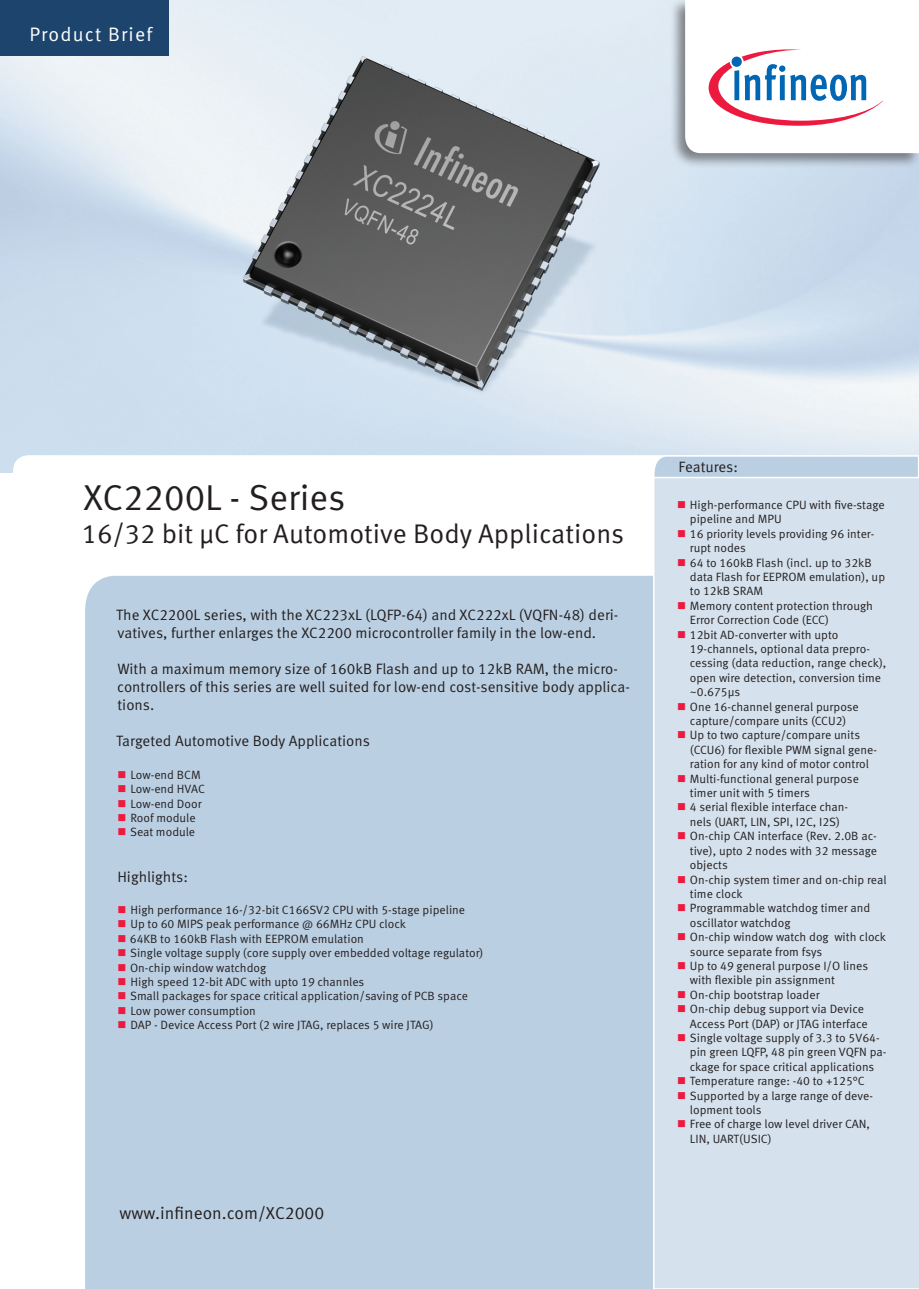
<style>
.page{position:relative;width:919px;height:1289px;background:#fff}
.page>*{position:absolute;margin:0;border:0;box-sizing:border-box;transform-origin:0 0}
.t1{font:36px "Infineon Meta";color:#231f20}
.t2{font:27px "Infineon Meta";color:#231f20}
.t3{font:19.5px "Infineon Meta";letter-spacing:.06em;color:#fff}
.t4{font:17.25px "Infineon Meta";color:#231f20}
.t5{font:15px/18px "Infineon Meta";color:#231f20}
.t6{font:12px/14.4px "Infineon Meta";color:#231f20}
</style>
<div class="page">
<img style="left:0;top:0;width:918px;height:455px">
<div style="left:85px;top:575px;width:568px;height:713px;background:#bbcfe2"></div>
<svg style="left:652px;top:454px;width:266px;height:23px;background:#c2d4e5"></svg>
<div style="left:654px;top:478px;width:264px;height:810px;background:#d5e1ec"></div>
<div style="left:669px;top:0;width:249px;height:168px;background:#231f20;opacity:.5"></div>
<svg style="left:685px;top:0;width:233px;height:153px"></svg>
<div style="left:0;top:0;width:168px;height:55px;background:#1d446d"></div>
<svg style="left:118px;top:771px;width:7px;height:7px"></svg>
<svg style="left:118px;top:785px;width:7px;height:7px"></svg>
<svg style="left:118px;top:799px;width:7px;height:7px"></svg>
<svg style="left:118px;top:814px;width:7px;height:7px"></svg>
<svg style="left:118px;top:828px;width:7px;height:7px"></svg>
<svg style="left:118px;top:906px;width:7px;height:7px"></svg>
<svg style="left:118px;top:920px;width:7px;height:7px"></svg>
<svg style="left:118px;top:934px;width:7px;height:7px"></svg>
<svg style="left:118px;top:949px;width:7px;height:7px"></svg>
<svg style="left:118px;top:963px;width:7px;height:7px"></svg>
<svg style="left:118px;top:978px;width:7px;height:7px"></svg>
<svg style="left:118px;top:992px;width:7px;height:7px"></svg>
<svg style="left:118px;top:1006px;width:7px;height:7px"></svg>
<svg style="left:118px;top:1021px;width:7px;height:7px"></svg>
<svg style="left:678px;top:501px;width:7px;height:7px"></svg>
<svg style="left:678px;top:530px;width:7px;height:7px"></svg>
<svg style="left:678px;top:558px;width:7px;height:7px"></svg>
<svg style="left:678px;top:602px;width:7px;height:7px"></svg>
<svg style="left:678px;top:630px;width:7px;height:7px"></svg>
<svg style="left:678px;top:702px;width:7px;height:7px"></svg>
<svg style="left:678px;top:731px;width:7px;height:7px"></svg>
<svg style="left:678px;top:774px;width:7px;height:7px"></svg>
<svg style="left:678px;top:803px;width:7px;height:7px"></svg>
<svg style="left:678px;top:832px;width:7px;height:7px"></svg>
<svg style="left:678px;top:875px;width:7px;height:7px"></svg>
<svg style="left:678px;top:904px;width:7px;height:7px"></svg>
<svg style="left:678px;top:933px;width:7px;height:7px"></svg>
<svg style="left:678px;top:962px;width:7px;height:7px"></svg>
<svg style="left:678px;top:990px;width:7px;height:7px"></svg>
<svg style="left:678px;top:1005px;width:7px;height:7px"></svg>
<svg style="left:678px;top:1034px;width:7px;height:7px"></svg>
<svg style="left:678px;top:1077px;width:7px;height:7px"></svg>
<svg style="left:678px;top:1091px;width:7px;height:7px"></svg>
<svg style="left:678px;top:1120px;width:7px;height:7px"></svg>
<h3 class="t3" style="left:29px;top:23px;width:124px">Product Brief</h3>
<h1 class="t1" style="left:83px;top:476px;width:263px">XC2200L - Series</h1>
<h2 class="t2" style="left:82px;top:517px;width:543px">16/32 bit µC for Automotive Body Applications</h2>
<p class="t5" style="left:116px;top:606px;width:503px">The XC2200L series, with the XC223xL (LQFP-64) and XC222xL (VQFN-48) deri&shy;vatives, further enlarges the XC2200 microcontroller family in the low-end.</p>
<p class="t5" style="left:117px;top:660px;width:514px">With a maximum memory size of 160kB Flash and up to 12kB RAM, the micro&shy;controllers of this series are well suited for low-end cost-sensitive body applica&shy;tions.</p>
<p class="t5" style="left:116px;top:732px;width:255px">Targeted Automotive Body Applications</p>
<p class="t6" style="left:130px;top:767px;width:76px">Low-end BCM<br>Low-end HVAC<br>Low-end Door<br>Roof module<br>Seat module</p>
<p class="t5" style="left:117px;top:867px;width:72px">Highlights:</p>
<p class="t6" style="left:130px;top:902px;width:355px">High performance 16-/32-bit C166SV2 CPU with 5-stage pipeline<br>Up to 60 MIPS peak performance @ 66MHz CPU clock<br>64KB to 160kB Flash with EEPROM emulation<br>Single voltage supply (core supply over embedded voltage regulator)<br>On-chip window watchdog<br>High speed 12-bit ADC with upto 19 channles<br>Small packages for space critical application/saving of PCB space Low power consumption<br>DAP - Device Access Port (2 wire JTAG, replaces 5 wire JTAG)</p>
<h3 class="t4" style="left:119px;top:1202px;width:206px">www.infineon.com/XC2000</h3>
<p class="t5" style="left:678px;top:458px;width:61px">Features:</p>
<p class="t6" style="left:689px;top:497px;width:198px">High-performance CPU with five-stage pipeline and MPU<br>16 priority levels providing 96 inter&shy;rupt nodes<br>64 to 160kB Flash (incl. up to 32kB data Flash for EEPROM emulation), up to 12kB SRAM<br>Memory content protection through<br>Error Correction Code (ECC)<br>12bit AD-converter with upto<br>19-channels, optional data prepro&shy;cessing (data reduction, range check), open wire detection, conversion time ~0.675μs<br>One 16-channel general purpose capture/compare units (CCU2)<br>Up to two capture/compare units (CCU6) for flexible PWM signal gene&shy;ration for any kind of motor control<br>Multi-functional general purpose timer unit with 5 timers<br>4 serial flexible interface chan-<br>nels (UART, LIN, SPI, I2C, I2S)<br>On-chip CAN interface (Rev. 2.0B ac&shy;tive), upto 2 nodes with 32 message objects<br>On-chip system timer and on-chip real time clock<br>Programmable watchdog timer and oscillator watchdog<br>On-chip window watch dog with clock source separate from fsys<br>Up to 49 general purpose I/O lines with flexible pin assignment<br>On-chip bootstrap loader<br>On-chip debug support via Device<br>Access Port (DAP) or JTAG interface<br>Single voltage supply of 3.3 to 5V64- pin green LQFP, 48 pin green VQFN pa&shy;ckage for space critical applications<br>Temperature range: -40 to +125°C<br>Supported by a large range of deve&shy;lopment tools<br>Free of charge low level driver CAN,<br>LIN, UART(USIC)</p>
</div>
